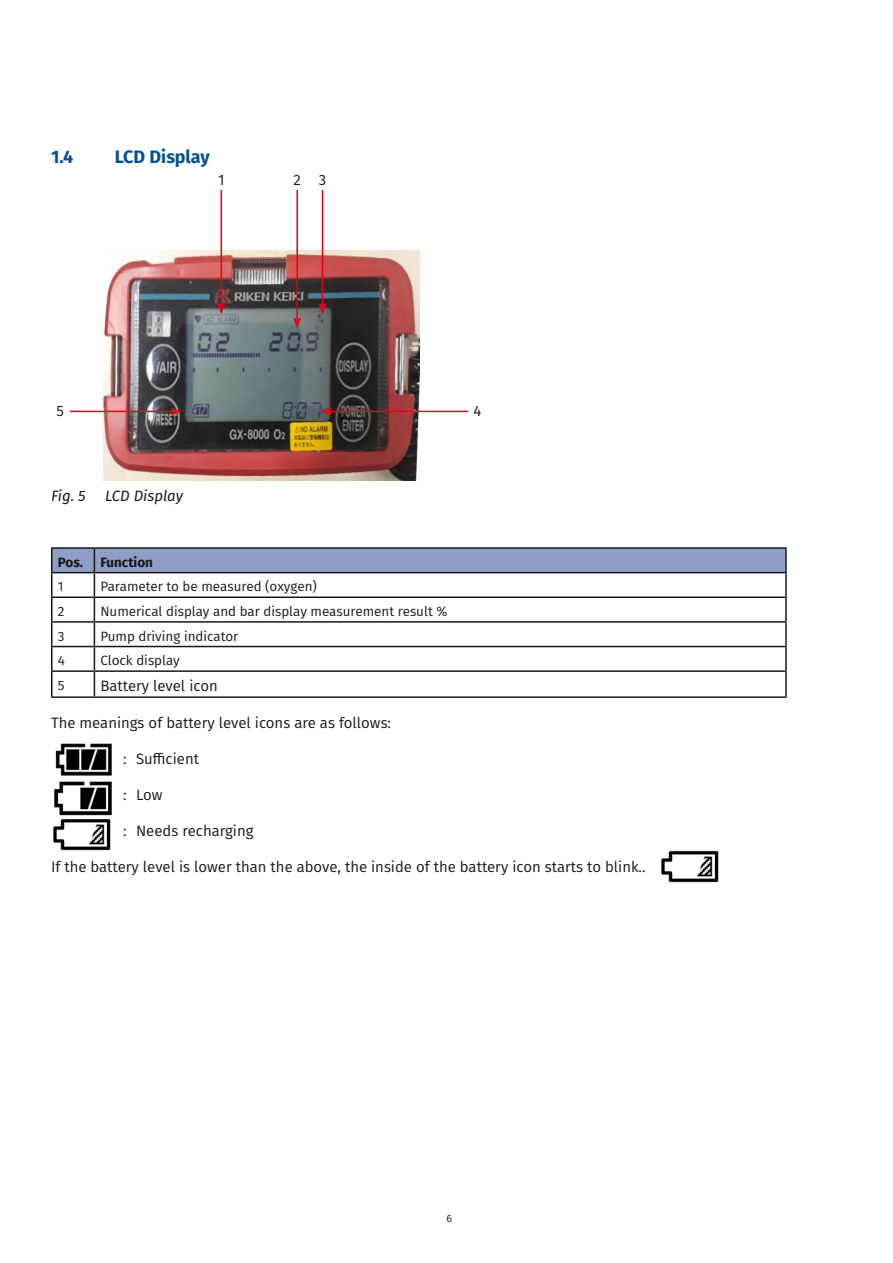
<style>
.page{position:relative;width:893px;height:1263px;background:#fff}
.page>*{position:absolute;margin:0;border:0;box-sizing:border-box;transform-origin:0 0}
.paragraaf{font:700 18px "Fira Sans";color:#005194}
.Hoofdtekst{font:15px "Fira Sans";color:#1a171c}
.Bijschrift{font:italic 15px "Fira Sans";color:#1a171c}
.Hoofdtekst-2{font:13.5px "Fira Sans";color:#1a171c}
.Hoofdtekst-3{font:700 13.5px "Fira Sans";color:#1a171c}
.t1{font:10.5px "Fira Sans";color:#1a171c}
</style>
<div class="page">
<hr style="left:51px;top:547px;width:43px;height:2px;background:#1a171c">
<hr style="left:94px;top:547px;width:693px;height:2px;background:#1a171c">
<hr style="left:785px;top:549px;width:2px;height:23px;background:#1a171c">
<hr style="left:94px;top:572px;width:693px;height:1px;background:#1a171c">
<hr style="left:785px;top:573px;width:2px;height:23px;background:#1a171c">
<hr style="left:94px;top:596px;width:693px;height:2px;background:#1a171c">
<hr style="left:785px;top:598px;width:2px;height:23px;background:#1a171c">
<hr style="left:94px;top:621px;width:693px;height:2px;background:#1a171c">
<hr style="left:785px;top:623px;width:2px;height:23px;background:#1a171c">
<hr style="left:94px;top:646px;width:693px;height:1px;background:#1a171c">
<hr style="left:785px;top:647px;width:2px;height:23px;background:#1a171c">
<hr style="left:94px;top:670px;width:693px;height:2px;background:#1a171c">
<svg style="left:51px;top:548px;width:735px;height:148px"></svg>
<hr style="left:785px;top:672px;width:2px;height:24px;background:#1a171c">
<hr style="left:51px;top:696px;width:43px;height:2px;background:#1a171c">
<hr style="left:94px;top:696px;width:693px;height:2px;background:#1a171c">
<img style="left:104px;top:250px;width:315px;height:231px">
<hr style="left:221px;top:190px;width:1px;height:116px;background:#e2001a">
<svg style="left:217px;top:304px;width:8px;height:10px"></svg>
<hr style="left:296px;top:190px;width:2px;height:130px;background:#e2001a">
<svg style="left:293px;top:318px;width:8px;height:11px"></svg>
<hr style="left:322px;top:190px;width:1px;height:116px;background:#e2001a">
<svg style="left:319px;top:304px;width:7px;height:10px"></svg>
<hr style="left:329px;top:411px;width:139px;height:1px;background:#e2001a">
<svg style="left:320px;top:408px;width:11px;height:7px"></svg>
<hr style="left:70px;top:411px;width:104px;height:1px;background:#e2001a">
<svg style="left:171px;top:408px;width:11px;height:7px"></svg>
<img style="left:53px;top:819px;width:58px;height:32px">
<img style="left:54px;top:743px;width:58px;height:73px">
<img style="left:661px;top:850px;width:58px;height:33px">
<p class="paragraaf" style="left:51px;top:142px;width:24px">1.4</p>
<p class="paragraaf" style="left:115px;top:142px;width:97px">LCD Display</p>
<p class="Hoofdtekst" style="left:218px;top:169px;width:8px">1</p>
<p class="Hoofdtekst" style="left:294px;top:169px;width:9px">2</p>
<p class="Hoofdtekst" style="left:319px;top:169px;width:9px">3</p>
<p class="Hoofdtekst" style="left:57px;top:399px;width:9px">5</p>
<p class="Hoofdtekst" style="left:474px;top:399px;width:9px">4</p>
<p class="Bijschrift" style="left:51px;top:485px;width:36px">Fig. 5</p>
<p class="Bijschrift" style="left:105px;top:485px;width:79px">LCD Display</p>
<p class="Hoofdtekst-3" style="left:58px;top:551px;width:27px">Pos.</p>
<p class="Hoofdtekst-3" style="left:100px;top:551px;width:54px">Function</p>
<p class="Hoofdtekst-2" style="left:58px;top:576px;width:7px">1</p>
<p class="Hoofdtekst-2" style="left:100px;top:576px;width:218px">Parameter to be measured (oxygen)</p>
<p class="Hoofdtekst-2" style="left:58px;top:601px;width:8px">2</p>
<p class="Hoofdtekst-2" style="left:100px;top:601px;width:349px">Numerical display and bar display measurement result %</p>
<p class="Hoofdtekst-2" style="left:58px;top:626px;width:8px">3</p>
<p class="Hoofdtekst-2" style="left:100px;top:626px;width:139px">Pump driving indicator</p>
<p class="Hoofdtekst-2" style="left:58px;top:650px;width:9px">4</p>
<p class="Hoofdtekst-2" style="left:100px;top:650px;width:81px">Clock display</p>
<p class="Hoofdtekst-2" style="left:58px;top:676px;width:8px">5</p>
<p class="Hoofdtekst" style="left:100px;top:675px;width:119px">Battery level icon</p>
<p class="Hoofdtekst" style="left:51px;top:711px;width:342px">The meanings of battery level icons are as follows:</p>
<p class="Hoofdtekst" style="left:123px;top:747px;width:77px">: Sufficient</p>
<p class="Hoofdtekst" style="left:123px;top:783px;width:41px">: Low</p>
<p class="Hoofdtekst" style="left:123px;top:819px;width:132px">: Needs recharging</p>
<p class="Hoofdtekst" style="left:51px;top:855px;width:596px">If the battery level is lower than the above, the inside of the battery icon starts to blink..</p>
<p class="t1" style="left:446px;top:1210px;width:7px">6</p>
</div>
